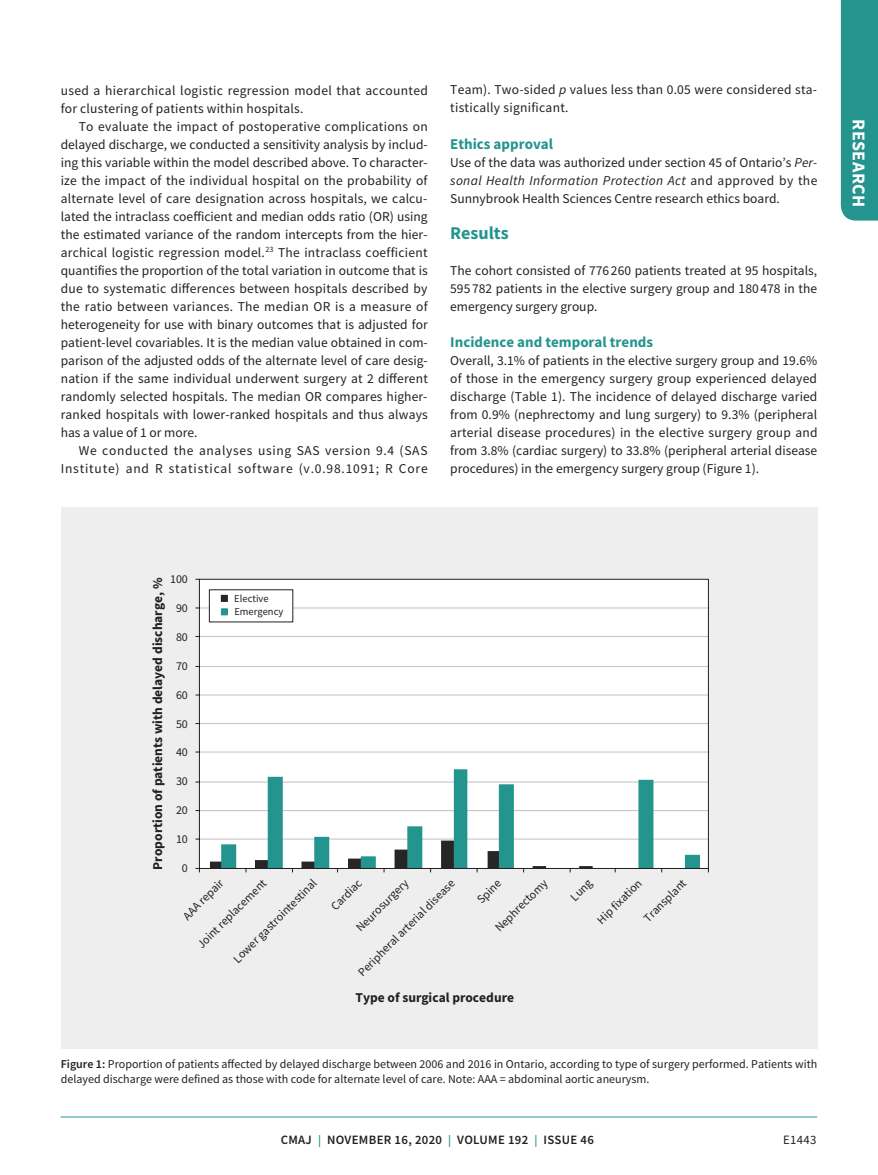
<style>
.page{position:relative;width:878px;height:1175px;background:#fff}
.page>*{position:absolute;margin:0;border:0;box-sizing:border-box;transform-origin:0 0}
.t1{font:700 18px "Source Sans Pro";letter-spacing:.025em;color:#fff}
.t2{font:700 18px "Source Sans Pro";color:#24948e}
.t3{font:700 15px "Source Sans Pro";color:#24948e}
.t4{font:13.5px/18px "Source Sans Pro";letter-spacing:.015em;color:#231f20;text-align:justify}
.t5{font:13.5px/18px "Source Sans Pro";letter-spacing:.06em;color:#231f20;text-align:right}
.t6{font:700 13.5px "Source Sans Pro";color:#231f20}
.t7{font:600 12.75px "Source Sans Pro";letter-spacing:.025em;color:#231f20}
.t8{font:12.75px "Source Sans Pro";letter-spacing:.025em;color:#231f20}
.t9{font:12px/15px "Source Sans Pro";color:#231f20}
.t10{font:10.5px "Source Sans Pro";color:#231f20}
.s1{font-style:italic}
.s2{font-weight:600}
.s3{font-size:12px;color:#24948e}
</style>
<div class="page">
<div style="left:840px;top:0;width:38px;height:220px;background:#24948e"></div>
<hr style="left:61px;top:1116px;width:756px;height:1px;background:#24948e">
<div style="left:61px;top:507px;width:756px;height:541px;background:#eeeeef"></div>
<svg style="left:195px;top:578px;width:514px;height:295px"></svg>
<p class="t4" style="left:61px;top:81px;width:369px">used a hierarchical logistic regression model that accounted for clustering of patients within hospitals.</p>
<p class="t4" style="left:61px;top:117px;width:369px;text-indent:18px">To evaluate the impact of postoperative complications on delayed discharge, we conducted a sensitivity analysis by includ&shy;ing this variable within the model described above. To character&shy;ize the impact of the individual hospital on the probability of alternate level of care designation across hospitals, we calcu&shy;lated the intraclass coefficient and median odds ratio (OR) using the estimated variance of the random intercepts from the hier&shy;archical logistic regression model.<sup>23</sup> The intraclass coefficient quantifies the proportion of the total variation in outcome that is due to systematic differences between hospitals described by the ratio between variances. The median OR is a measure of heterogeneity for use with binary outcomes that is adjusted for patient-level covariables. It is the median value obtained in com&shy;parison of the adjusted odds of the alternate level of care desig&shy;nation if the same individual underwent surgery at 2 different randomly selected hospitals. The median OR compares higher&shy;ranked hospitals with lower-ranked hospitals and thus always has a value of 1 or more.</p>
<p class="t5" style="left:61px;top:441px;width:368px">We conducted the analyses using SAS version 9.4 (SAS<br>Institute) and R statistical software (v.0.98.1091; R Core</p>
<p class="t4" style="left:450px;top:81px;width:368px">Team). Two-sided <span class="s1">p</span> values less than 0.05 were considered sta&shy;tistically significant.</p>
<p class="t3" style="left:450px;top:133px;width:104px">Ethics approval</p>
<p class="t4" style="left:450px;top:153px;width:368px">Use of the data was authorized under section 45 of Ontario’s <span class="s1">Per&shy;sonal Health Information Protection Act</span> and approved by the Sunnybrook Health Sciences Centre research ethics board.</p>
<h1 class="t2" style="left:450px;top:220px;width:60px">Results</h1>
<p class="t4" style="left:450px;top:261px;width:368px">The cohort consisted of 776 260 patients treated at 95 hospitals, 595 782 patients in the elective surgery group and 180 478 in the emergency surgery group.</p>
<p class="t3" style="left:450px;top:331px;width:204px">Incidence and temporal trends</p>
<p class="t4" style="left:450px;top:351px;width:369px">Overall, 3.1% of patients in the elective surgery group and 19.6% of those in the emergency surgery group experienced delayed discharge (Table 1). The incidence of delayed discharge varied from 0.9% (nephrectomy and lung surgery) to 9.3% (peripheral arterial disease procedures) in the elective surgery group and from 3.8% (cardiac surgery) to 33.8% (peripheral arterial disease procedures) in the emergency surgery group (Figure 1).</p>
<h1 class="t1" style="left:871px;top:119px;width:89px;rotate:90deg">RESEARCH</h1>
<p class="t9" style="left:170px;top:571px;width:19px">100</p>
<p class="t6" style="left:152px;top:869px;width:293px;rotate:-90deg">Proportion of patients with delayed discharge, %</p>
<p class="t9" style="left:176px;top:600px;width:13px">90</p>
<p class="t9" style="left:176px;top:629px;width:13px">80</p>
<p class="t9" style="left:176px;top:658px;width:13px">70</p>
<p class="t9" style="left:176px;top:687px;width:13px">60</p>
<p class="t9" style="left:176px;top:716px;width:13px">50</p>
<p class="t9" style="left:176px;top:744px;width:13px">40</p>
<p class="t9" style="left:176px;top:773px;width:13px">30</p>
<p class="t9" style="left:176px;top:802px;width:13px">20</p>
<p class="t9" style="left:176px;top:831px;width:13px">10</p>
<p class="t9" style="left:182px;top:860px;width:7px">0</p>
<p class="t10" style="left:234px;top:591px;width:36px">Elective</p>
<p class="t10" style="left:234px;top:605px;width:51px">Emergency</p>
<p class="t9" style="left:230px;top:955px;width:114px;rotate:-45deg">Lower gastrointestinal</p>
<p class="t9" style="left:327px;top:902px;width:40px;rotate:-45deg">Cardiac</p>
<p class="t9" style="left:194px;top:940px;width:94px;rotate:-45deg">Joint replacement</p>
<p class="t9" style="left:491px;top:924px;width:70px;rotate:-45deg">Nephrectomy</p>
<p class="t9" style="left:567px;top:893px;width:26px;rotate:-45deg">Lung</p>
<p class="t9" style="left:593px;top:916px;width:59px;rotate:-45deg">Hip fixation</p>
<p class="t9" style="left:640px;top:914px;width:56px;rotate:-45deg">Transplant</p>
<p class="t9" style="left:179px;top:912px;width:53px;rotate:-45deg">AAA repair</p>
<p class="t9" style="left:353px;top:924px;width:70px;rotate:-45deg">Neurosurgery</p>
<p class="t9" style="left:355px;top:968px;width:133px;rotate:-45deg">Peripheral arterial disease</p>
<p class="t9" style="left:473px;top:896px;width:30px;rotate:-45deg">Spine</p>
<p class="t6" style="left:355px;top:992px;width:160px">Type of surgical procedure</p>
<p class="t9" style="left:61px;top:1056px;width:758px"><span class="s2">Figure 1:</span> Proportion of patients affected by delayed discharge between 2006 and 2016 in Ontario, according to type of surgery performed. Patients with delayed discharge were defined as those with code for alternate level of care. Note: AAA = abdominal aortic aneurysm.</p>
<p class="t7" style="left:281px;top:1131px;width:315px">CMAJ <span class="s3">|</span> NOVEMBER 16, 2020 <span class="s3">|</span> VOLUME 192 <span class="s3">|</span> ISSUE 46</p>
<p class="t8" style="left:783px;top:1132px;width:35px">E1443</p>
</div>
